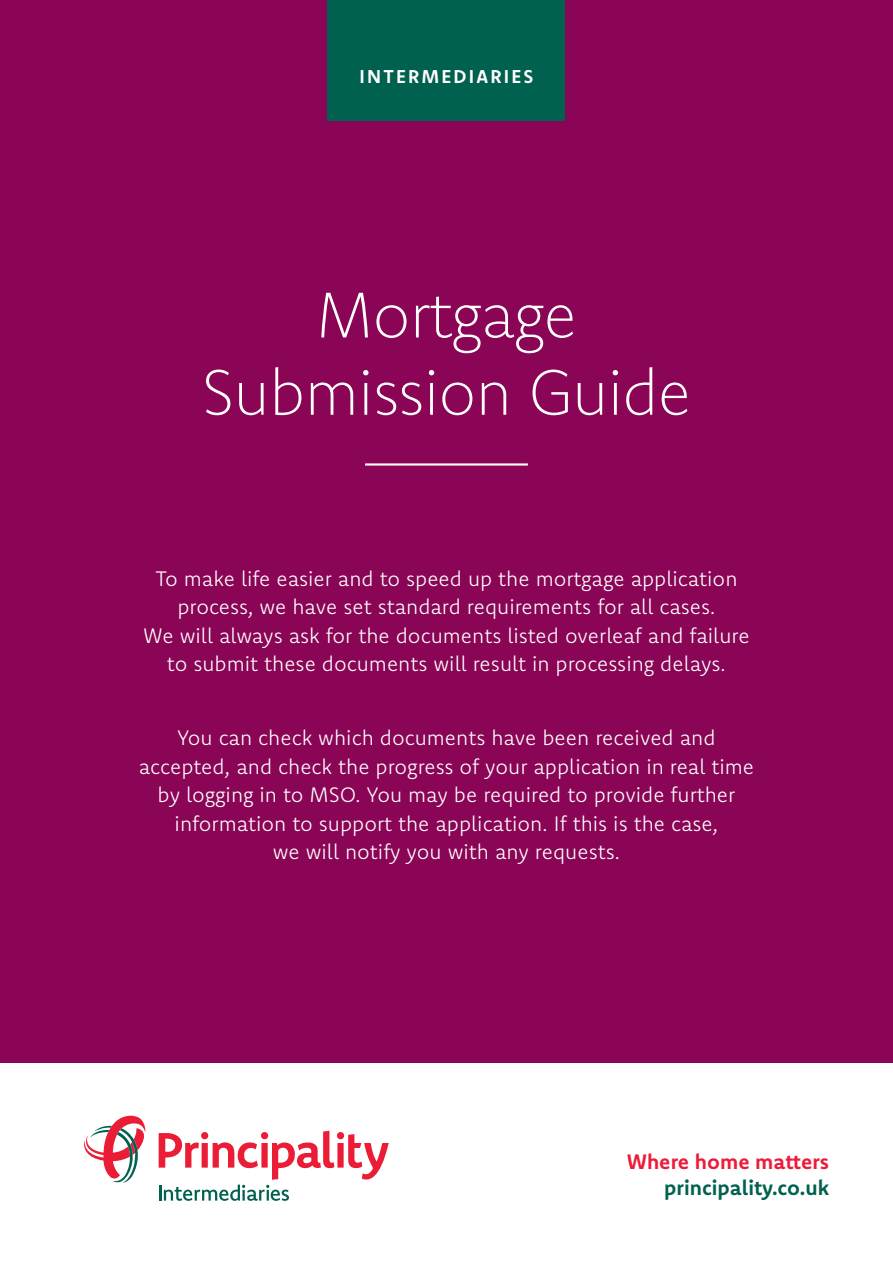
<style>
.page{position:relative;width:893px;height:1263px;background:#fff}
.page>*{position:absolute;margin:0;border:0;box-sizing:border-box;transform-origin:0 0}
.t1{font:200 64.35px/77.2px "Komet";letter-spacing:-.025em;color:#fff;text-align:center}
.t2{font:300 21px/28.5px "Komet";color:#fff;text-align:center}
.t3{font:700 21px "Komet";color:#00614e}
.t4{font:700 21px "Komet";color:#ed1a39}
.t5{font:700 18.6px "Komet";letter-spacing:.115em;color:#fff}
</style>
<div class="page">
<div style="left:0;top:0;width:893px;height:1063px;background:#8b0556"></div>
<svg style="left:84px;top:1115px;width:62px;height:68px"></svg>
<svg style="left:159px;top:1131px;width:230px;height:70px"></svg>
<div style="left:328px;top:0;width:237px;height:121px;background:#00614e"></div>
<hr style="left:365px;top:463px;width:163px;height:3px;background:#fff">
<p class="t5" style="left:360px;top:65px;width:175px">INTERMEDIARIES</p>
<h1 class="t1" style="left:201px;top:275px;width:492px">Mortgage<br>Submission Guide</h1>
<p class="t2" style="left:143px;top:563px;width:608px">To make life easier and to speed up the mortgage application process, we have set standard requirements for all cases.<br>We will always ask for the documents listed overleaf and failure to submit these documents will result in processing delays.</p>
<p class="t2" style="left:139px;top:723px;width:617px">You can check which documents have been received and accepted, and check the progress of your application in real time by logging in to MSO. You may be required to provide further information to support the application. If this is the case,<br>we will notify you with any requests.</p>
<p class="t4" style="left:627px;top:1148px;width:204px">Where home matters</p>
<p class="t3" style="left:664px;top:1174px;width:166px">principality.co.uk</p>
</div>
